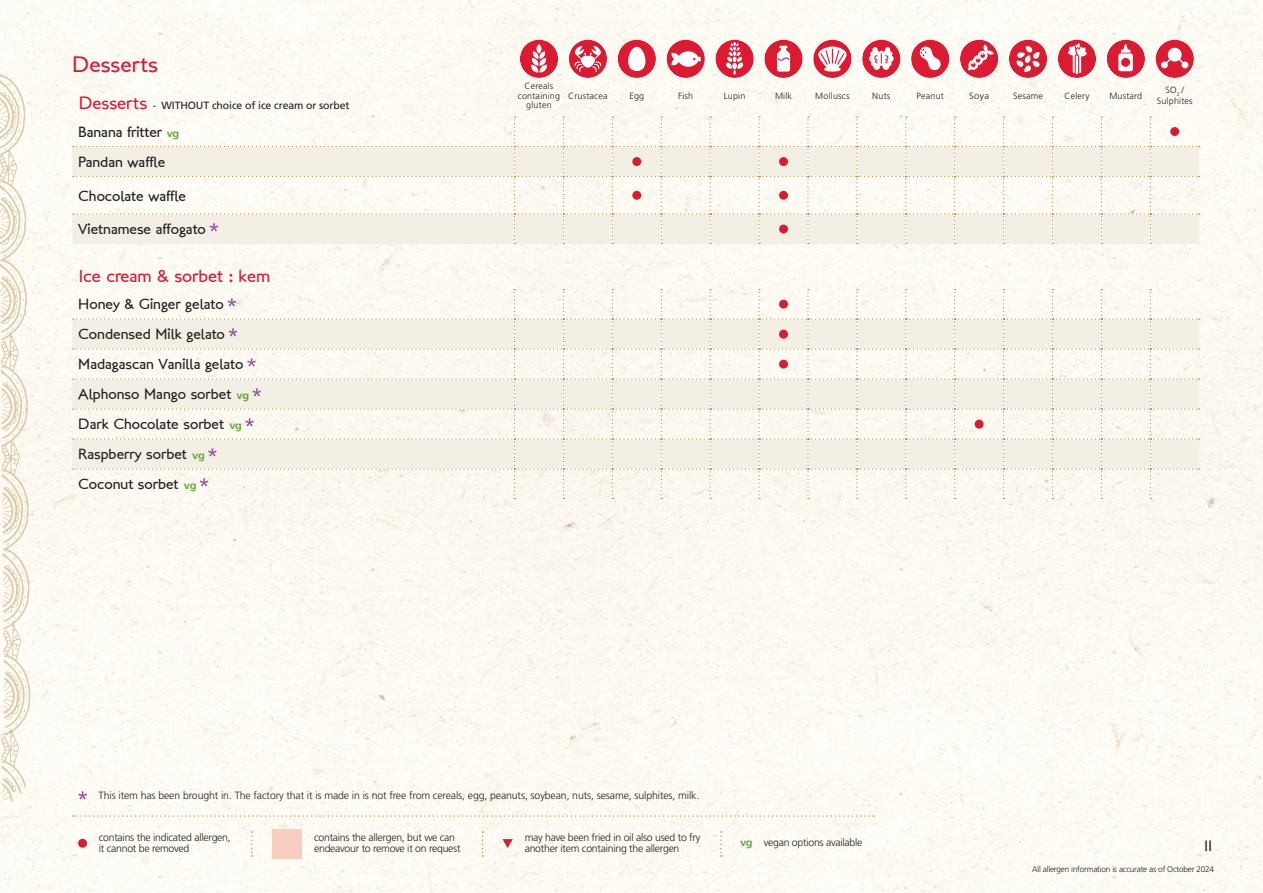
<style>
.page{position:relative;width:1263px;height:893px;background:#fdfaf3}
.page>*{position:absolute;margin:0;border:0;box-sizing:border-box;transform-origin:0 0}
.Title_-_Section{font:22.5px "London Between";color:#dc1a32}
.Title_-_Sub_Section{font:18px "London Between";color:#dc1a32}
.Title_-_Dish{font:15px "London Between";color:#231f20}
.Page_Number{font:15px "London Between";color:#231f20}
.Title_-_Sub_Section-2{font:300 10.5px/10.8px "Frutiger LT Std";letter-spacing:-.025em;color:#231f20}
.Title_-_Sub_Section-3{font:10.5px "Frutiger LT Std";letter-spacing:-.01em;color:#231f20}
.Allergen_confirm{font:300 9px/9.6px "Frutiger LT Std";letter-spacing:.02em;color:#231f20;text-align:center}
.Allergen_confirm-2{font:300 9px "Frutiger LT Std";letter-spacing:.02em;color:#231f20;scale:1.06 1}
.t1{font:300 8.25px "Frutiger LT Std";letter-spacing:-.025em;color:#231f20}
.s1{font-family:"London Between";font-size:18px;color:#dc1a32}
.s2{font-family:"Frutiger LT Std";font-weight:700;font-size:10.5px;color:#66a644}
.s3{font-weight:700;color:#66a644}
</style>
<div class="page">
<svg style="left:73px;top:117px;width:1126px;height:127px"></svg>
<div style="left:779px;top:225px;width:9px;height:8px;background:#dc1a32;border-radius:50%"></div>
<svg style="left:73px;top:289px;width:1126px;height:210px"></svg>
<svg style="left:0;top:73px;width:31px;height:729px"></svg>
<div style="left:272px;top:829px;width:30px;height:30px;background:#f8cec1"></div>
<svg style="left:251px;top:831px;width:2px;height:26px"></svg>
<svg style="left:720px;top:831px;width:2px;height:26px"></svg>
<svg style="left:482px;top:831px;width:1px;height:26px"></svg>
<div style="left:520px;top:40px;width:38px;height:38px;background:#dc1a32;border-radius:50%"></div>
<div style="left:536px;top:44px;width:5px;height:10px;background:#fff;border-radius:50%"></div>
<svg style="left:531px;top:51px;width:16px;height:22px"></svg>
<div style="left:569px;top:40px;width:38px;height:38px;background:#dc1a32;border-radius:50%"></div>
<svg style="left:574px;top:46px;width:27px;height:26px"></svg>
<div style="left:618px;top:40px;width:38px;height:38px;background:#dc1a32;border-radius:50%"></div>
<svg style="left:628px;top:47px;width:17px;height:24px"></svg>
<div style="left:666px;top:40px;width:39px;height:38px;background:#dc1a32;border-radius:50%"></div>
<svg style="left:671px;top:51px;width:30px;height:16px"></svg>
<div style="left:715px;top:40px;width:39px;height:38px;background:#dc1a32;border-radius:50%"></div>
<svg style="left:726px;top:42px;width:17px;height:33px"></svg>
<div style="left:764px;top:40px;width:39px;height:38px;background:#dc1a32;border-radius:50%"></div>
<svg style="left:777px;top:46px;width:13px;height:26px"></svg>
<div style="left:813px;top:40px;width:38px;height:38px;background:#dc1a32;border-radius:50%"></div>
<svg style="left:817px;top:47px;width:30px;height:25px"></svg>
<div style="left:862px;top:40px;width:38px;height:38px;background:#dc1a32;border-radius:50%"></div>
<svg style="left:869px;top:47px;width:25px;height:23px"></svg>
<div style="left:911px;top:40px;width:38px;height:38px;background:#dc1a32;border-radius:50%"></div>
<svg style="left:919px;top:46px;width:22px;height:25px"></svg>
<div style="left:960px;top:40px;width:38px;height:38px;background:#dc1a32;border-radius:50%"></div>
<svg style="left:968px;top:44px;width:26px;height:27px"></svg>
<div style="left:1009px;top:40px;width:38px;height:38px;background:#dc1a32;border-radius:50%"></div>
<svg style="left:1016px;top:46px;width:24px;height:26px"></svg>
<div style="left:1058px;top:40px;width:38px;height:38px;background:#dc1a32;border-radius:50%"></div>
<svg style="left:1068px;top:43px;width:19px;height:31px"></svg>
<div style="left:1107px;top:40px;width:38px;height:38px;background:#dc1a32;border-radius:50%"></div>
<svg style="left:1118px;top:44px;width:15px;height:27px"></svg>
<div style="left:1155px;top:40px;width:39px;height:38px;background:#dc1a32;border-radius:50%"></div>
<svg style="left:1161px;top:48px;width:27px;height:20px"></svg>
<svg style="left:73px;top:815px;width:801px;height:2px"></svg>
<div style="left:78px;top:839px;width:9px;height:9px;background:#dc1a32;border-radius:50%"></div>
<svg style="left:502px;top:839px;width:11px;height:9px"></svg>
<svg style="left:78px;top:791px;width:9px;height:8px"></svg>
<p class="Title_-_Section" style="left:72px;top:50px;width:87px">Desserts</p>
<p class="Title_-_Sub_Section-3" style="left:79px;top:99px;width:272px"><span class="s1">Desserts</span> - WITHOUT choice of ice cream or sorbet</p>
<p class="Title_-_Dish" style="left:78px;top:123px;width:103px">Banana fritter <span class="s2">vg</span></p>
<p class="Title_-_Dish" style="left:78px;top:153px;width:88px">Pandan waffle</p>
<p class="Title_-_Dish" style="left:78px;top:186px;width:109px">Chocolate waffle</p>
<p class="Title_-_Dish" style="left:78px;top:220px;width:129px">Vietnamese affogato</p>
<p class="Title_-_Sub_Section" style="left:79px;top:264px;width:193px">Ice cream &amp; sorbet : kem</p>
<p class="Title_-_Dish" style="left:78px;top:295px;width:147px">Honey &amp; Ginger gelato</p>
<p class="Title_-_Dish" style="left:78px;top:325px;width:148px">Condensed Milk gelato</p>
<p class="Title_-_Dish" style="left:78px;top:355px;width:167px">Madagascan Vanilla gelato</p>
<p class="Title_-_Dish" style="left:78px;top:385px;width:172px">Alphonso Mango sorbet <span class="s2">vg</span></p>
<p class="Title_-_Dish" style="left:78px;top:415px;width:165px">Dark Chocolate sorbet <span class="s2">vg</span></p>
<p class="Title_-_Dish" style="left:78px;top:445px;width:128px">Raspberry sorbet <span class="s2">vg</span></p>
<p class="Title_-_Dish" style="left:78px;top:475px;width:120px">Coconut sorbet <span class="s2">vg</span></p>
<p class="Allergen_confirm" style="left:518px;top:81px;width:44px">Cereals containing gluten</p>
<p class="Allergen_confirm" style="left:568px;top:91px;width:41px">Crustacea</p>
<p class="Allergen_confirm" style="left:629px;top:91px;width:16px">Egg</p>
<p class="Allergen_confirm" style="left:678px;top:91px;width:17px">Fish</p>
<p class="Allergen_confirm" style="left:724px;top:91px;width:23px">Lupin</p>
<p class="Allergen_confirm" style="left:775px;top:91px;width:19px">Milk</p>
<p class="Allergen_confirm" style="left:815px;top:91px;width:36px">Molluscs</p>
<p class="Allergen_confirm" style="left:872px;top:91px;width:20px">Nuts</p>
<p class="Allergen_confirm" style="left:916px;top:91px;width:29px">Peanut</p>
<p class="Allergen_confirm-2" style="left:969px;top:90px;width:20px">Soya</p>
<p class="Allergen_confirm" style="left:1013px;top:91px;width:31px">Sesame</p>
<p class="Allergen_confirm" style="left:1064px;top:91px;width:26px">Celery</p>
<p class="Allergen_confirm" style="left:1109px;top:91px;width:34px">Mustard</p>
<p class="Allergen_confirm" style="left:1157px;top:85px;width:37px;line-height:10.5px">SO<sub>2</sub> /<br>Sulphites</p>
<p class="Title_-_Sub_Section-2" style="left:99px;top:790px;width:602px">This item has been brought in. The factory that it is made in is not free from cereals, egg, peanuts, soybean, nuts, sesame, sulphites, milk.</p>
<p class="Title_-_Sub_Section-2" style="left:99px;top:832px;width:133px">contains the indicated allergen, it cannot be removed</p>
<p class="Title_-_Sub_Section-2" style="left:314px;top:832px;width:148px">contains the allergen, but we can endeavour to remove it on request</p>
<p class="Title_-_Sub_Section-2" style="left:525px;top:832px;width:177px">may have been fried in oil also used to fry another item containing the allergen</p>
<p class="Title_-_Sub_Section-2" style="left:740px;top:837px;width:124px"><span class="s3">vg</span> vegan options available</p>
<p class="Page_Number" style="left:1204px;top:837px;width:10px">11</p>
<p class="t1" style="left:1032px;top:865px;width:183px">All allergen information is accurate as of October 2024</p>
</div>
